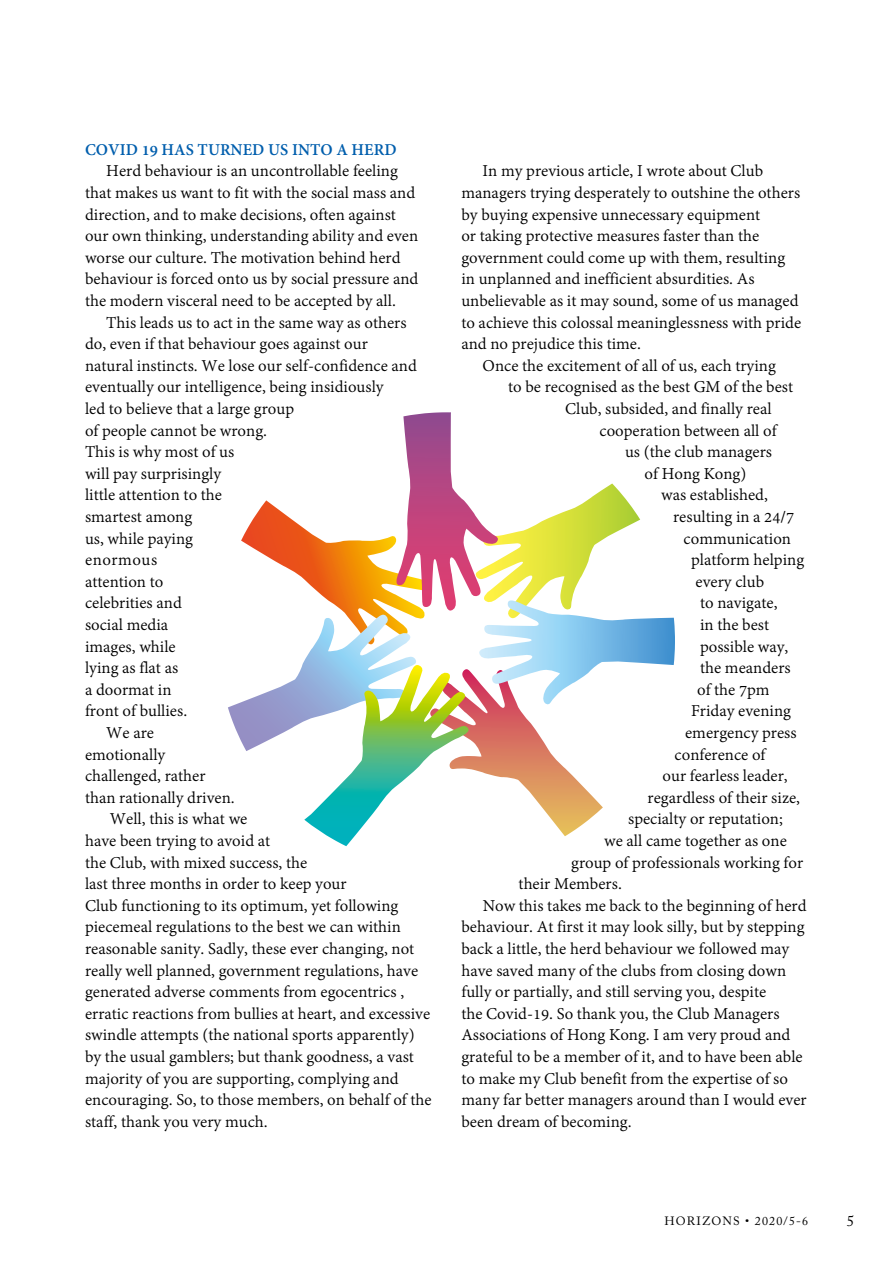
<style>
.page{position:relative;width:893px;height:1263px;background:#fff}
.page>*{position:absolute;margin:0;border:0;box-sizing:border-box;transform-origin:0 0}
.t1{font:18px/21.6px "Adobe Devanagari";color:#000}
.t2{font:700 18px "Adobe Devanagari";color:#005ead}
.t3{font:18px "Adobe Devanagari";letter-spacing:.03em;color:#000}
.t4{font:15px "Adobe Caslon Pro";color:#000}
.t5{font:12px "Adobe Caslon Pro";letter-spacing:.1em;color:#000}
</style>
<div class="page">
<svg style="left:228px;top:412px;width:447px;height:434px"></svg>
<p class="t2" style="left:85px;top:139px;width:313px">COVID 19 HAS TURNED US INTO A HERD</p>
<p class="t1" style="left:85px;top:162px;width:335px;text-indent:21px">Herd behaviour is an uncontrollable feeling that makes us want to fit with the social mass and direction, and to make decisions, often against our own thinking, understanding ability and even worse our culture. The motivation behind herd behaviour is forced onto us by social pressure and the modern visceral need to be accepted by all.</p>
<p class="t1" style="left:106px;top:313px;width:302px">This leads us to act in the same way as others</p>
<p class="t1" style="left:85px;top:334px;width:284px">do, even if that behaviour goes against our</p>
<p class="t1" style="left:85px;top:356px;width:333px">natural instincts. We lose our self-confidence and</p>
<p class="t1" style="left:85px;top:378px;width:300px">eventually our intelligence, being insidiously</p>
<p class="t1" style="left:85px;top:399px;width:211px">led to believe that a large group</p>
<p class="t1" style="left:85px;top:421px;width:184px">of people cannot be wrong.</p>
<p class="t1" style="left:85px;top:442px;width:151px">This is why most of us</p>
<p class="t1" style="left:85px;top:464px;width:138px">will pay surprisingly</p>
<p class="t1" style="left:85px;top:486px;width:139px">little attention to the</p>
<p class="t1" style="left:85px;top:507px;width:109px">smartest among</p>
<p class="t1" style="left:85px;top:529px;width:110px">us, while paying</p>
<p class="t3" style="left:85px;top:550px;width:74px">enormous</p>
<p class="t1" style="left:85px;top:572px;width:80px">attention to</p>
<p class="t1" style="left:85px;top:594px;width:98px">celebrities and</p>
<p class="t1" style="left:85px;top:615px;width:85px">social media</p>
<p class="t1" style="left:85px;top:637px;width:92px">images, while</p>
<p class="t1" style="left:85px;top:658px;width:95px">lying as flat as</p>
<p class="t1" style="left:85px;top:680px;width:88px">a doormat in</p>
<p class="t1" style="left:85px;top:702px;width:104px">front of bullies.</p>
<p class="t1" style="left:106px;top:723px;width:49px">We are</p>
<p class="t1" style="left:85px;top:745px;width:82px">emotionally</p>
<p class="t1" style="left:85px;top:766px;width:122px">challenged, rather</p>
<p class="t1" style="left:85px;top:788px;width:151px">than rationally driven.</p>
<p class="t1" style="left:110px;top:810px;width:139px">Well, this is what we</p>
<p class="t1" style="left:85px;top:831px;width:187px">have been trying to avoid at</p>
<p class="t1" style="left:85px;top:853px;width:224px">the Club, with mixed success, the</p>
<p class="t1" style="left:85px;top:874px;width:263px">last three months in order to keep your</p>
<p class="t1" style="left:85px;top:896px;width:315px">Club functioning to its optimum, yet following</p>
<p class="t1" style="left:85px;top:918px;width:317px">piecemeal regulations to the best we can within</p>
<p class="t1" style="left:85px;top:939px;width:331px">reasonable sanity. Sadly, these ever changing, not</p>
<p class="t1" style="left:85px;top:961px;width:335px">really well planned, government regulations, have</p>
<p class="t1" style="left:85px;top:982px;width:321px">generated adverse comments from egocentrics ,</p>
<p class="t1" style="left:85px;top:1004px;width:347px">erratic reactions from bullies at heart, and excessive</p>
<p class="t1" style="left:85px;top:1026px;width:331px">swindle attempts (the national sports apparently)</p>
<p class="t1" style="left:85px;top:1047px;width:330px">by the usual gamblers; but thank goodness, a vast</p>
<p class="t1" style="left:85px;top:1069px;width:315px">majority of you are supporting, complying and</p>
<p class="t1" style="left:85px;top:1090px;width:348px">encouraging. So, to those members, on behalf of the</p>
<p class="t1" style="left:85px;top:1112px;width:184px">staff, thank you very much.</p>
<p class="t1" style="left:461px;top:162px;width:341px;text-indent:21px">In my previous article, I wrote about Club managers trying desperately to outshine the others by buying expensive unnecessary equipment<br>or taking protective measures faster than the government could come up with them, resulting in unplanned and inefficient absurdities. As unbelievable as it may sound, some of us managed to achieve this colossal meaninglessness with pride and no prejudice this time.</p>
<p class="t1" style="left:483px;top:356px;width:295px">Once the excitement of all of us, each trying</p>
<p class="t1" style="left:508px;top:378px;width:287px">to be recognised as the best GM of the best</p>
<p class="t1" style="left:565px;top:399px;width:208px">Club, subsided, and finally real</p>
<p class="t1" style="left:600px;top:421px;width:179px">cooperation between all of</p>
<p class="t1" style="left:625px;top:442px;width:148px">us (the club managers</p>
<p class="t1" style="left:645px;top:464px;width:103px">of Hong Kong)</p>
<p class="t1" style="left:661px;top:486px;width:108px">was established,</p>
<p class="t1" style="left:673px;top:507px;width:123px">resulting in a 24/7</p>
<p class="t1" style="left:684px;top:529px;width:109px">communication</p>
<p class="t1" style="left:691px;top:550px;width:115px">platform helping</p>
<p class="t1" style="left:696px;top:572px;width:70px">every club</p>
<p class="t1" style="left:700px;top:594px;width:79px">to navigate,</p>
<p class="t1" style="left:700px;top:615px;width:71px">in the best</p>
<p class="t1" style="left:700px;top:637px;width:90px">possible way,</p>
<p class="t1" style="left:700px;top:658px;width:92px">the meanders</p>
<p class="t1" style="left:697px;top:680px;width:74px">of the 7pm</p>
<p class="t1" style="left:691px;top:702px;width:101px">Friday evening</p>
<p class="t1" style="left:685px;top:723px;width:113px">emergency press</p>
<p class="t1" style="left:675px;top:745px;width:92px">conference of</p>
<p class="t1" style="left:663px;top:766px;width:127px">our fearless leader,</p>
<p class="t1" style="left:648px;top:788px;width:154px">regardless of their size,</p>
<p class="t1" style="left:628px;top:810px;width:156px">specialty or reputation;</p>
<p class="t1" style="left:604px;top:831px;width:184px">we all came together as one</p>
<p class="t1" style="left:571px;top:853px;width:234px">group of professionals working for</p>
<p class="t1" style="left:519px;top:874px;width:105px">their Members.</p>
<p class="t1" style="left:483px;top:896px;width:325px">Now this takes me back to the beginning of herd</p>
<p class="t1" style="left:461px;top:918px;width:345px">behaviour. At first it may look silly, but by stepping</p>
<p class="t1" style="left:461px;top:939px;width:329px">back a little, the herd behaviour we followed may</p>
<p class="t1" style="left:461px;top:961px;width:326px">have saved many of the clubs from closing down</p>
<p class="t1" style="left:461px;top:982px;width:306px">fully or partially, and still serving you, despite</p>
<p class="t1" style="left:461px;top:1004px;width:320px">the Covid-19. So thank you, the Club Managers</p>
<p class="t1" style="left:461px;top:1026px;width:330px">Associations of Hong Kong. I am very proud and</p>
<p class="t1" style="left:461px;top:1047px;width:343px">grateful to be a member of it, and to have been able</p>
<p class="t1" style="left:461px;top:1069px;width:328px">to make my Club benefit from the expertise of so</p>
<p class="t1" style="left:461px;top:1090px;width:347px">many far better managers around than I would ever</p>
<p class="t1" style="left:461px;top:1112px;width:172px">been dream of becoming.</p>
<p class="t5" style="left:664px;top:1214px;width:145px">HORIZONS • 2020/5-6</p>
<p class="t4" style="left:847px;top:1212px;width:9px">5</p>
</div>
